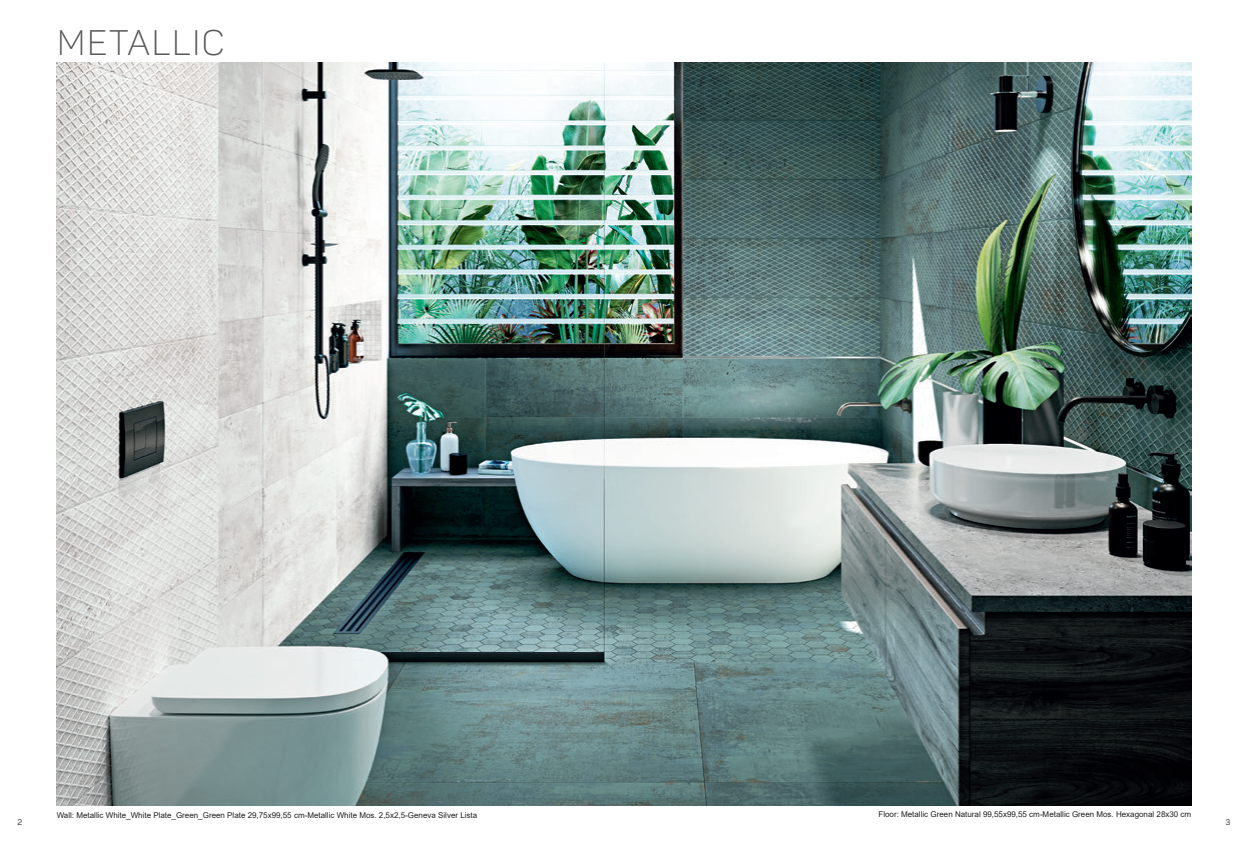
<style>
.page{position:relative;width:1248px;height:851px;background:#fff}
.page>*{position:absolute;margin:0;border:0;box-sizing:border-box;transform-origin:0 0}
.TITULO_INDICE_PANTON{font:300 35px "Panton Demo";color:#57585a}
.PIE_DE_PAGINA{font:8px "Arial";color:#231f20}
.t1{font:8px "Panton";color:#231f20}
</style>
<div class="page">
<img style="left:57px;top:62px;width:1134px;height:743px">
<p class="TITULO_INDICE_PANTON" style="left:57px;top:22px;width:22px">METALLIC</p>
<p class="PIE_DE_PAGINA" style="left:878px;top:808px;width:314px">Floor: Metallic Green Natural 99,55x99,55 cm-Metallic Green Mos. Hexagonal 28x30 cm</p>
<p class="PIE_DE_PAGINA" style="left:57px;top:809px;width:422px">Wall: Metallic White_White Plate_Green_Green Plate 29,75x99,55 cm-Metallic White Mos. 2,5x2,5-Geneva Silver Lista</p>
<p class="t1" style="left:18px;top:817px;width:6px">2</p>
<p class="t1" style="left:1225px;top:817px;width:6px">3</p>
</div>
